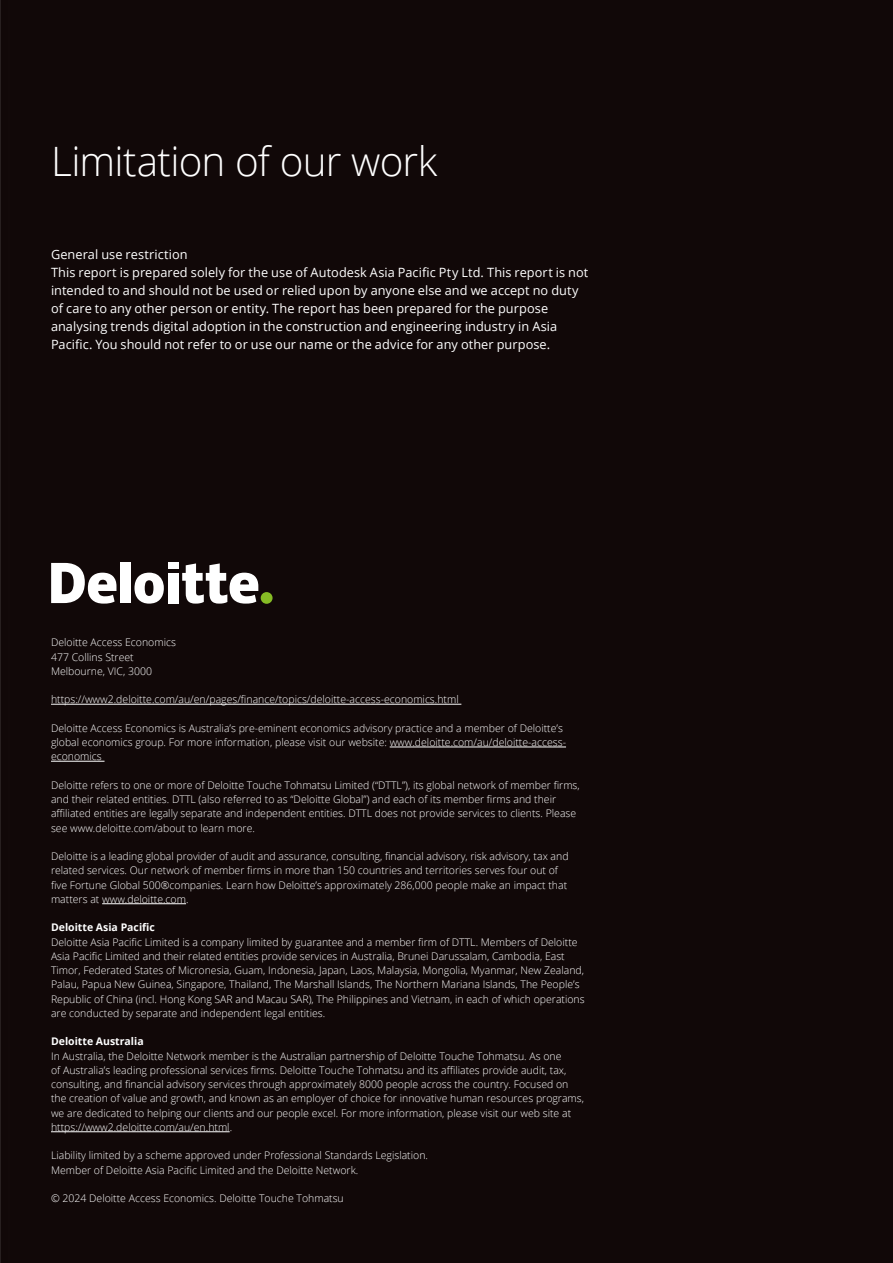
<style>
.page{position:relative;width:893px;height:1263px;background:#110808}
.page>*{position:absolute;margin:0;border:0;box-sizing:border-box;transform-origin:0 0}
.t1{font:300 40.5px "Open Sans";letter-spacing:-.02em;color:#fff}
.t2{font:12.75px/18px "Open Sans";letter-spacing:.005em;color:#fff}
.t3{font:300 10.5px/14.2px "Open Sans";color:#fff}
.t4{font:700 10.5px "Open Sans";color:#fff}
</style>
<div class="page">
<hr style="left:51px;top:704px;width:410px;height:1px;background:#fff">
<hr style="left:390px;top:747px;width:176px;height:1px;background:#fff">
<hr style="left:51px;top:761px;width:54px;height:1px;background:#fff">
<hr style="left:102px;top:903px;width:84px;height:1px;background:#fff">
<hr style="left:51px;top:1131px;width:179px;height:1px;background:#fff">
<div style="left:261px;top:592px;width:11px;height:12px;background:#86bc25;border-radius:50%"></div>
<div style="left:120px;top:562px;width:10px;height:41px;background:#fff"></div>
<svg style="left:134px;top:573px;width:30px;height:31px"></svg>
<div style="left:168px;top:573px;width:10px;height:30px;background:#fff"></div>
<div style="left:168px;top:562px;width:10px;height:7px;background:#fff"></div>
<svg style="left:182px;top:563px;width:76px;height:41px"></svg>
<svg style="left:51px;top:563px;width:65px;height:41px"></svg>
<h1 class="t1" style="left:51px;top:133px;width:388px">Limitation of our work</h1>
<p class="t2" style="left:51px;top:245px;width:539px">General use restriction<br>This report is prepared solely for the use of Autodesk Asia Pacific Pty Ltd. This report is not intended to and should not be used or relied upon by anyone else and we accept no duty of care to any other person or entity. The report has been prepared for the purpose analysing trends digital adoption in the construction and engineering industry in Asia Pacific. You should not refer to or use our name or the advice for any other purpose.</p>
<p class="t3" style="left:51px;top:635px;width:126px">Deloitte Access Economics<br>477 Collins Street<br>Melbourne, VIC, 3000</p>
<p class="t3" style="left:51px;top:692px;width:409px">https://www2.deloitte.com/au/en/pages/finance/topics/deloitte-access-economics.html</p>
<p class="t3" style="left:51px;top:721px;width:517px">Deloitte Access Economics is Australia’s pre-eminent economics advisory practice and a member of Deloitte’s global economics group. For more information, please visit our website: www.deloitte.com/au/deloitte-access&shy;economics</p>
<p class="t3" style="left:51px;top:778px;width:530px">Deloitte refers to one or more of Deloitte Touche Tohmatsu Limited (“DTTL”), its global network of member firms, and their related entities. DTTL (also referred to as “Deloitte Global”) and each of its member firms and their affiliated entities are legally separate and independent entities. DTTL does not provide services to clients. Please see www.deloitte.com/about to learn more.</p>
<p class="t3" style="left:51px;top:849px;width:519px">Deloitte is a leading global provider of audit and assurance, consulting, financial advisory, risk advisory, tax and related services. Our network of member firms in more than 150 countries and territories serves four out of five Fortune Global 500®companies. Learn how Deloitte’s approximately 286,000 people make an impact that matters at www.deloitte.com.</p>
<p class="t4" style="left:51px;top:920px;width:105px">Deloitte Asia Pacific</p>
<p class="t3" style="left:51px;top:934px;width:535px">Deloitte Asia Pacific Limited is a company limited by guarantee and a member firm of DTTL. Members of Deloitte Asia Pacific Limited and their related entities provide services in Australia, Brunei Darussalam, Cambodia, East Timor, Federated States of Micronesia, Guam, Indonesia, Japan, Laos, Malaysia, Mongolia, Myanmar, New Zealand, Palau, Papua New Guinea, Singapore, Thailand, The Marshall Islands, The Northern Mariana Islands, The People’s Republic of China (incl. Hong Kong SAR and Macau SAR), The Philippines and Vietnam, in each of which operations are conducted by separate and independent legal entities.</p>
<p class="t4" style="left:51px;top:1034px;width:94px">Deloitte Australia</p>
<p class="t3" style="left:51px;top:1048px;width:534px">In Australia, the Deloitte Network member is the Australian partnership of Deloitte Touche Tohmatsu. As one<br>of Australia’s leading professional services firms. Deloitte Touche Tohmatsu and its affiliates provide audit, tax, consulting, and financial advisory services through approximately 8000 people across the country. Focused on the creation of value and growth, and known as an employer of choice for innovative human resources programs, we are dedicated to helping our clients and our people excel. For more information, please visit our web site at https://www2.deloitte.com/au/en.html.</p>
<p class="t3" style="left:51px;top:1148px;width:379px">Liability limited by a scheme approved under Professional Standards Legislation.<br>Member of Deloitte Asia Pacific Limited and the Deloitte Network.</p>
<p class="t3" style="left:51px;top:1191px;width:294px">© 2024 Deloitte Access Economics. Deloitte Touche Tohmatsu</p>
</div>
